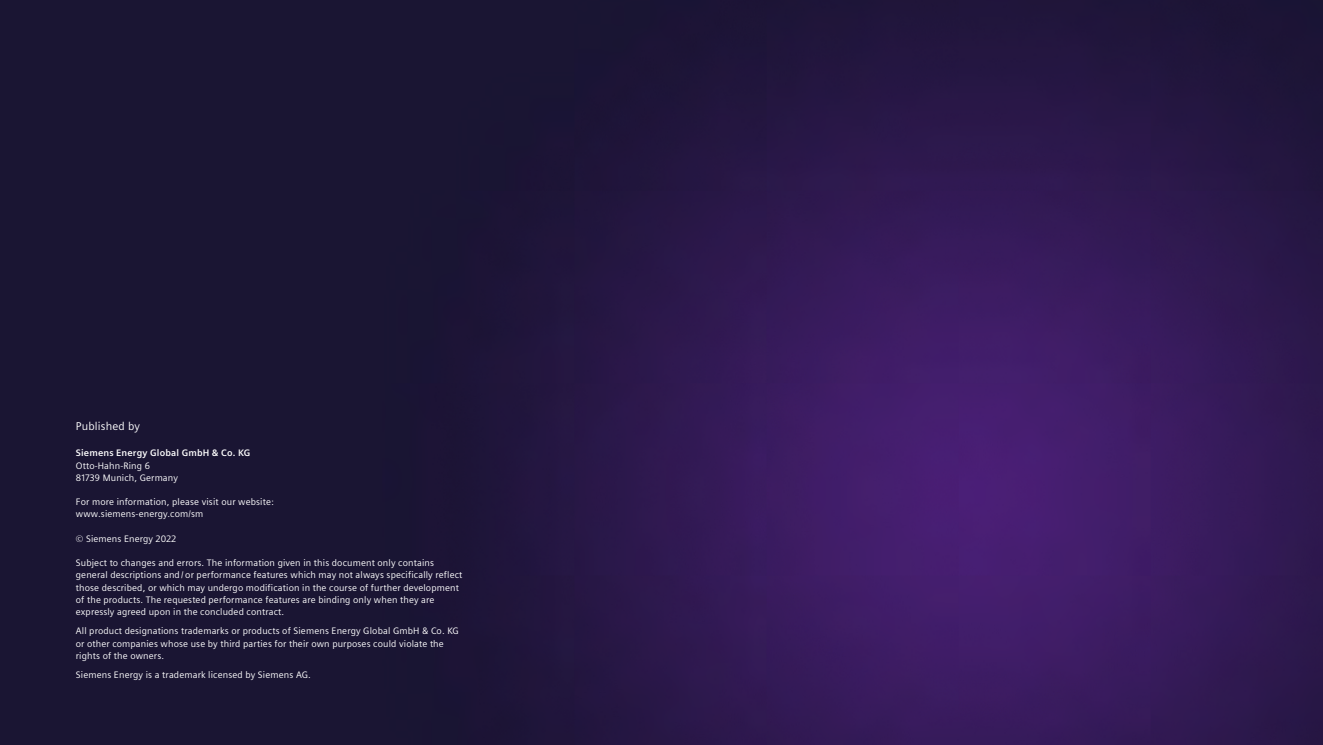
<style>
.page{position:relative;width:1323px;height:745px;background:#fff}
.page>*{position:absolute;margin:0;border:0;box-sizing:border-box;transform-origin:0 0}
._03__Body_text__7_5p{font:11.25px "Siemens Sans";letter-spacing:.015em;color:#fff}
._04__Copy_7_5pt_130{font:9.38px/12.2px "Siemens Sans";letter-spacing:.015em;color:#fff}
._03__Body_text__7_5p-2{font:9.38px/12.2px "Siemens Sans";letter-spacing:.015em;color:#fff}
._03__Body_text__7_5p-3{font:700 9.38px "Siemens Sans";letter-spacing:.015em;color:#fff}
</style>
<div class="page">
<img style="left:0;top:0;width:1323px;height:744px">
<p class="_03__Body_text__7_5p" style="left:76px;top:419px;width:65px">Published by</p>
<p class="_03__Body_text__7_5p-3" style="left:76px;top:447px;width:176px">Siemens Energy Global GmbH &amp; Co. KG</p>
<p class="_03__Body_text__7_5p-2" style="left:76px;top:459px;width:104px">Otto-Hahn-Ring 6<br>81739 Munich, Germany</p>
<p class="_03__Body_text__7_5p-2" style="left:76px;top:495px;width:199px">For more information, please visit our website: www.siemens-energy.com/sm</p>
<p class="_03__Body_text__7_5p-2" style="left:76px;top:532px;width:102px">© Siemens Energy 2022</p>
<p class="_04__Copy_7_5pt_130" style="left:76px;top:556px;width:388px">Subject to changes and errors. The information given in this document only contains general descriptions and / or performance features which may not always specifically reflect those described, or which may undergo modification in the course of further development of the products. The requested performance features are binding only when they are expressly agreed upon in the concluded contract.</p>
<p class="_04__Copy_7_5pt_130" style="left:76px;top:624px;width:384px">All product designations trademarks or products of Siemens Energy Global GmbH &amp; Co. KG or other companies whose use by third parties for their own purposes could violate the rights of the owners.</p>
<p class="_03__Body_text__7_5p-2" style="left:76px;top:668px;width:237px">Siemens Energy is a trademark licensed by Siemens AG.</p>
</div>
